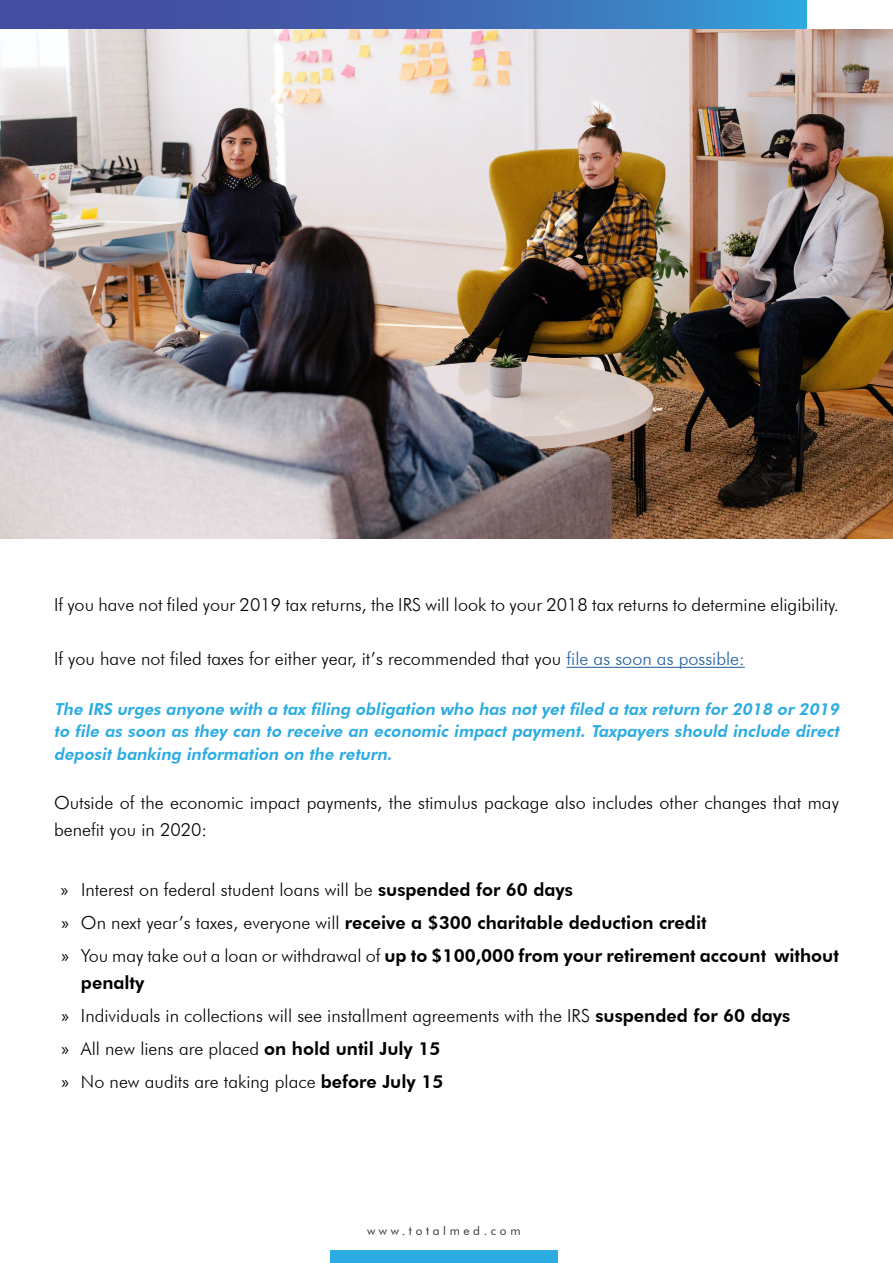
<style>
.page{position:relative;width:893px;height:1263px;background:#fff}
.page>*{position:absolute;margin:0;border:0;box-sizing:border-box;transform-origin:0 0}
.t1{font:300 18px/33px "Futura BT";color:#000}
.t2{font:800 18px/33px "Futura BT";color:#000}
.t3{font:italic 800 16.5px/22.5px "Futura BT";color:#2cace2;text-align:justify}
.t4{font:12px "Futura BT";letter-spacing:.3em;color:#2e333c}
.s1{color:#215e9e}
.s2{font-family:"Myriad Pro";font-weight:400}
.s3{font-weight:300}
.s4{font-weight:800}
</style>
<div class="page">
<div style="left:330px;top:1251px;width:227px;height:12px;background:#2cace2"></div>
<svg style="left:0;top:0;width:807px;height:28px"></svg>
<img style="left:0;top:30px;width:892px;height:509px">
<hr style="left:567px;top:667px;width:178px;height:1px;background:#215e9e">
<p class="t1" style="left:54px;top:588px;width:786px">If you have not filed your 2019 tax returns, the IRS will look to your 2018 tax returns to determine eligibility.</p>
<p class="t1" style="left:54px;top:642px;width:692px">If you have not filed taxes for either year, it’s recommended that you <span class="s1">file as soon as possible:</span></p>
<p class="t3" style="left:54px;top:698px;width:790px">The IRS urges anyone with a tax filing obligation who has not yet filed a tax return for 2018 or 2019 to file as soon as they can to receive an economic impact payment. Taxpayers should include direct deposit banking information on the return.</p>
<p class="t1" style="left:54px;top:789px;width:786px;line-height:27px">Outside of the economic impact payments, the stimulus package also includes other changes that may benefit you in 2020:</p>
<p class="t2" style="left:61px;top:873px;width:780px"><span class="s2">»</span> <span class="s3">Interest on federal student loans will be</span> suspended for 60 days<br><span class="s2">»</span> <span class="s3">On next year’s taxes, everyone will</span> receive a $300 charitable deduction credit<br><span class="s2">»</span> <span class="s3">You may take out a loan or withdrawal of</span> up to $100,000 from your retirement account without</p>
<p class="t1" style="left:61px;top:966px;width:730px;text-indent:19px"><span class="s4">penalty<br></span><span class="s2">»</span> Individuals in collections will see installment agreements with the IRS <span class="s4">suspended for 60 days </span><span class="s2">»</span> All new liens are placed <span class="s4">on hold until July 15<br></span><span class="s2">»</span> No new audits are taking place <span class="s4">before July 15</span></p>
<p class="t4" style="left:367px;top:1224px;width:155px">www.totalmed.com</p>
</div>
